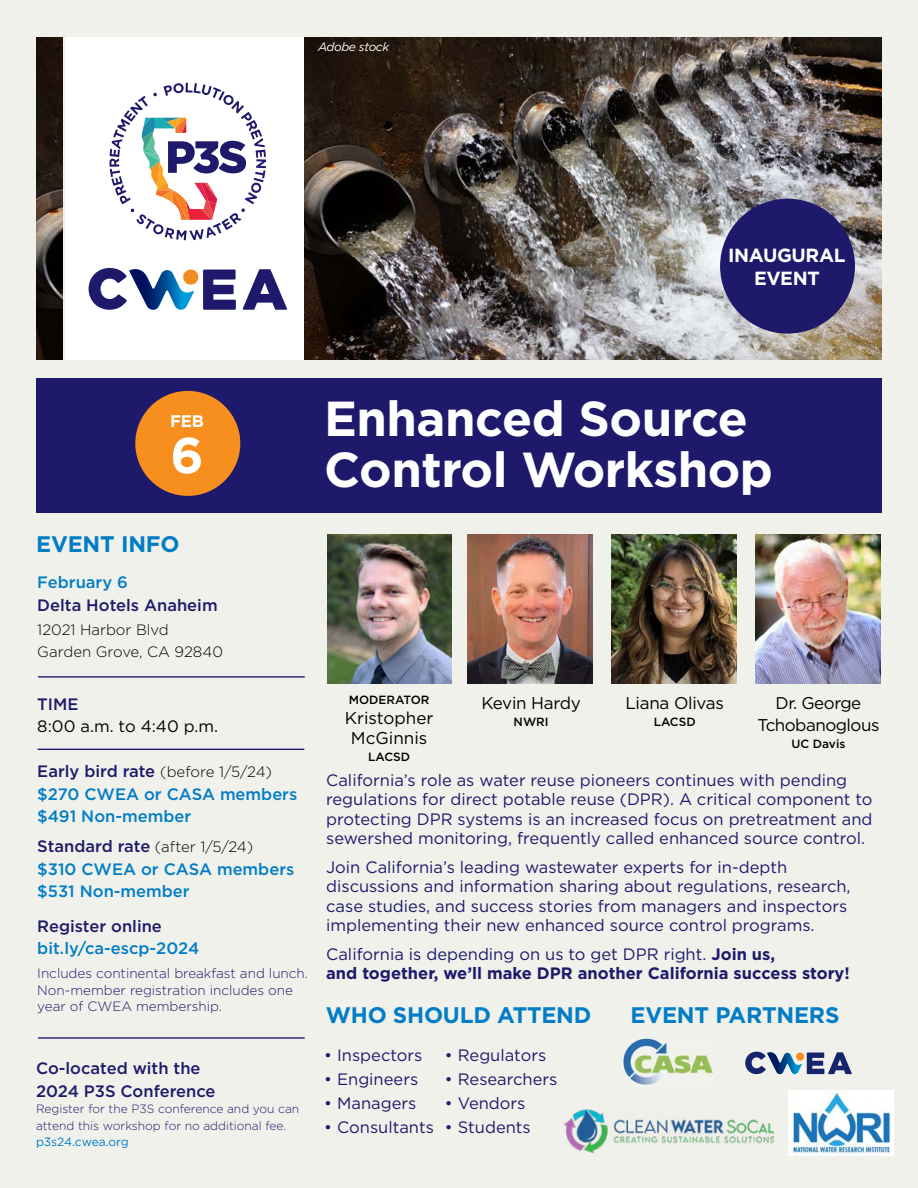
<style>
.page{position:relative;width:918px;height:1188px;background:#f1f1ec}
.page>*{position:absolute;margin:0;border:0;box-sizing:border-box;transform-origin:0 0}
.t1{font:700 50.4px "Gotham";color:#fff}
.t2{font:700 49.05px/51px "Gotham";letter-spacing:-.01em;color:#fff}
.t3{font:700 22.5px "Gotham";letter-spacing:-.01em;color:#007dc5}
.t4{font:700 19.05px/22.8px "Gotham";letter-spacing:-.02em;color:#fff;text-align:center}
.t5{font:17.1px/20.2px "Gotham";color:#000;text-align:center}
.t6{font:16.95px/21.8px "Gotham";letter-spacing:-.03em;color:#000;text-align:center}
.t7{font:700 16.8px "Gotham";color:#fff}
.t8{font:16.5px/19.5px "Gotham";color:#1e196a}
.t9{font:700 16.5px/19.5px "Gotham";color:#1e196a}
.t10{font:500 16.5px/22.5px "Gotham";color:#007dc5}
.t11{font:500 16.5px/22.5px "Gotham";color:#1e196a}
.t12{font:16.5px "Gotham";color:#000}
.t13{font:300 15px/22.5px "Gotham";color:#000}
.t14{font:300 13.5px/16.5px "Gotham";color:#1e196a}
.t15{font:300 12px/16.5px "Gotham";color:#1e196a}
.t16{font:12px "Gotham";color:#007dc5}
.t17{font:italic 12px "Gotham";letter-spacing:-.03em;color:#fff}
.t18{font:500 11.85px "Gotham";color:#000}
.s1{font-weight:500;font-size:16.5px;color:#1e196a}
.s2{font-weight:400}
</style>
<div class="page">
<div style="left:36px;top:378px;width:846px;height:135px;background:#1e196a"></div>
<hr style="left:38px;top:676px;width:267px;height:2px;background:#1e196a">
<hr style="left:38px;top:1037px;width:267px;height:2px;background:#1e196a">
<div style="left:65px;top:37px;width:240px;height:323px;background:#fff"></div>
<img style="left:305px;top:37px;width:576px;height:323px">
<img style="left:36px;top:37px;width:27px;height:323px">
<hr style="left:38px;top:749px;width:266px;height:1px;background:#1e196a">
<div style="left:136px;top:392px;width:103px;height:103px;background:#f78f1e;border-radius:50%"></div>
<div style="left:135px;top:391px;width:105px;height:105px;border:2px solid #f78f1e;border-radius:50%"></div>
<div style="left:720px;top:199px;width:135px;height:135px;background:#1e196a;border-radius:50%"></div>
<img style="left:611px;top:535px;width:125px;height:149px">
<img style="left:468px;top:535px;width:125px;height:149px">
<img style="left:755px;top:535px;width:125px;height:149px">
<img style="left:327px;top:535px;width:125px;height:149px">
<svg style="left:109px;top:83px;width:157px;height:157px"></svg>
<svg style="left:243px;top:269px;width:44px;height:41px"></svg>
<svg style="left:89px;top:268px;width:147px;height:42px"></svg>
<svg style="left:745px;top:1050px;width:107px;height:24px;background:#8593b0"></svg>
<img style="left:622px;top:1036px;width:92px;height:50px">
<img style="left:565px;top:1110px;width:209px;height:43px">
<img style="left:789px;top:1090px;width:104px;height:65px">
<p class="t17" style="left:318px;top:39px;width:73px">Adobe stock</p>
<p class="t4" style="left:728px;top:244px;width:119px">INAUGURAL<br>EVENT</p>
<p class="t7" style="left:170px;top:410px;width:35px">FEB</p>
<h1 class="t1" style="left:170px;top:422px;width:35px">6</h1>
<h3 class="t3" style="left:36px;top:529px;width:145px">EVENT INFO</h3>
<p class="t10" style="left:37px;top:571px;width:92px">February 6</p>
<p class="t11" style="left:37px;top:594px;width:182px">Delta Hotels Anaheim</p>
<p class="t13" style="left:37px;top:618px;width:187px">12021 Harbor Blvd<br>Garden Grove, CA 92840</p>
<p class="t11" style="left:37px;top:693px;width:43px">TIME</p>
<p class="t12" style="left:37px;top:716px;width:182px">8:00 a.m. to 4:40 p.m.</p>
<p class="t13" style="left:37px;top:761px;width:236px"><span class="s1">Early bird rate</span> (before 1/5/24)</p>
<p class="t10" style="left:37px;top:783px;width:262px">$270 CWEA or CASA members $491 Non-member</p>
<p class="t13" style="left:37px;top:836px;width:218px"><span class="s1">Standard rate</span> (after 1/5/24)</p>
<p class="t10" style="left:37px;top:858px;width:259px">$310 CWEA or CASA members $531 Non-member</p>
<p class="t11" style="left:37px;top:915px;width:126px">Register online</p>
<p class="t10" style="left:37px;top:937px;width:163px">bit.ly/ca-escp-2024</p>
<p class="t14" style="left:37px;top:965px;width:272px">Includes continental breakfast and lunch.<br>Non-member registration includes one year of CWEA membership.</p>
<p class="t11" style="left:36px;top:1057px;width:181px">Co-located with the<br>2024 P3S Conference</p>
<p class="t15" style="left:36px;top:1100px;width:265px">Register for the P3S conference and you can attend this workshop for no additional fee.</p>
<p class="t16" style="left:36px;top:1134px;width:94px">p3s24.cwea.org</p>
<h2 class="t2" style="left:324px;top:393px;width:451px">Enhanced Source<br>Control Workshop</h2>
<p class="t18" style="left:349px;top:692px;width:82px">MODERATOR</p>
<p class="t5" style="left:345px;top:708px;width:90px">Kristopher<br>McGinnis</p>
<p class="t18" style="left:368px;top:750px;width:43px">LACSD</p>
<p class="t6" style="left:481px;top:692px;width:101px">Kevin Hardy</p>
<p class="t18" style="left:514px;top:714px;width:37px">NWRI</p>
<p class="t6" style="left:625px;top:692px;width:100px">Liana Olivas</p>
<p class="t18" style="left:654px;top:714px;width:43px">LACSD</p>
<p class="t6" style="left:757px;top:692px;width:124px">Dr. George<br>Tchobanoglous</p>
<p class="t18" style="left:792px;top:736px;width:55px">UC Davis</p>
<p class="t8" style="left:326px;top:770px;width:548px">California’s role as water reuse pioneers continues with pending regulations for direct potable reuse (DPR). A critical component to protecting DPR systems is an increased focus on pretreatment and sewershed monitoring, frequently called enhanced source control.</p>
<p class="t8" style="left:326px;top:857px;width:526px">Join California’s leading wastewater experts for in-depth discussions and information sharing about regulations, research, case studies, and success stories from managers and inspectors implementing their new enhanced source control programs.</p>
<p class="t9" style="left:326px;top:944px;width:525px"><span class="s2">California is depending on us to get DPR right.</span> Join us,<br>and together, we’ll make DPR another California success story!</p>
<h3 class="t3" style="left:326px;top:1000px;width:267px">WHO SHOULD ATTEND</h3>
<h3 class="t3" style="left:631px;top:1000px;width:210px">EVENT PARTNERS</h3>
<p class="t8" style="left:324px;top:1045px;width:100px">• Inspectors</p>
<p class="t8" style="left:324px;top:1069px;width:95px">• Engineers</p>
<p class="t8" style="left:324px;top:1093px;width:94px">• Managers</p>
<p class="t8" style="left:324px;top:1117px;width:111px">• Consultants</p>
<p class="t8" style="left:445px;top:1045px;width:103px">• Regulators</p>
<p class="t8" style="left:445px;top:1069px;width:114px">• Researchers</p>
<p class="t8" style="left:445px;top:1093px;width:82px">• Vendors</p>
<p class="t8" style="left:445px;top:1117px;width:87px">• Students</p>
</div>
